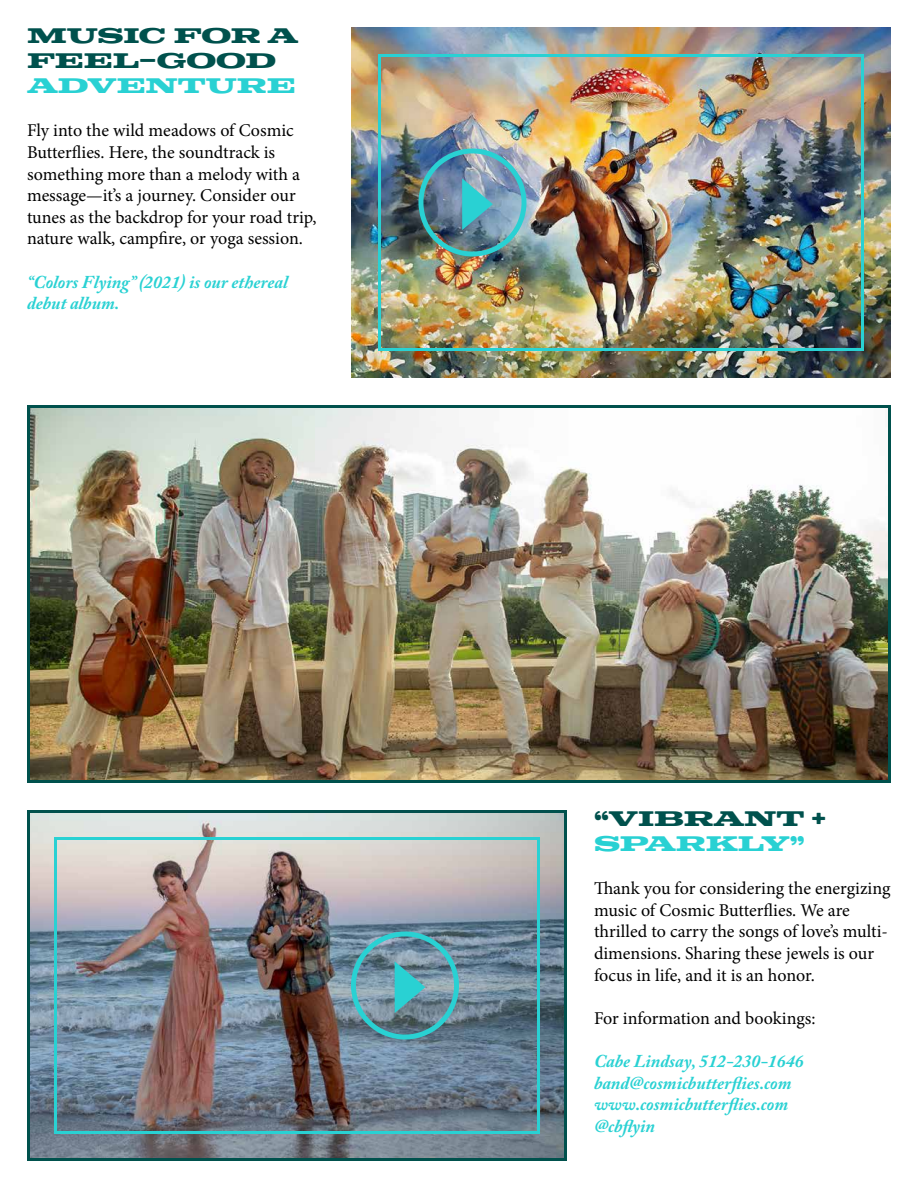
<style>
.page{position:relative;width:918px;height:1188px;background:#fff}
.page>*{position:absolute;margin:0;border:0;box-sizing:border-box;transform-origin:0 0}
.t1{font:700 21px/25.2px "Colt Soft";color:#00514d}
.t2{font:700 21px "Colt Soft";color:#29d1d3}
.t3{font:18px/21.6px "Minion Pro";color:#000}
.t4{font:italic 700 18px/21.6px "Adobe Caslon Pro";color:#29d1d3}
</style>
<div class="page">
<img style="left:351px;top:27px;width:540px;height:351px">
<img style="left:31px;top:814px;width:532px;height:343px">
<div style="left:27px;top:810px;width:540px;height:351px;border:3px solid #00514d"></div>
<div style="left:54px;top:837px;width:486px;height:297px;border:3px solid #29d1d3"></div>
<div style="left:378px;top:54px;width:486px;height:297px;border:3px solid #29d1d3"></div>
<img style="left:417px;top:147px;width:111px;height:111px">
<svg style="left:350px;top:930px;width:110px;height:111px;background:#6395a2"></svg>
<img style="left:31px;top:409px;width:856px;height:370px">
<div style="left:27px;top:405px;width:864px;height:378px;border:3px solid #00514d"></div>
<p class="t1" style="left:27px;top:23px;width:273px">MUSIC FOR A<br>FEEL-GOOD</p>
<p class="t2" style="left:27px;top:74px;width:270px">ADVENTURE</p>
<p class="t3" style="left:27px;top:120px;width:291px">Fly into the wild meadows of Cosmic Butterflies. Here, the soundtrack is something more than a melody with a message—it’s a journey. Consider our tunes as the backdrop for your road trip, nature walk, campfire, or yoga session.</p>
<p class="t4" style="left:27px;top:271px;width:262px">“Colors Flying” (2021) is our ethereal debut album.</p>
<p class="t1" style="left:594px;top:806px;width:234px">“VIBRANT +</p>
<p class="t2" style="left:594px;top:831px;width:212px">SPARKLY”</p>
<p class="t3" style="left:594px;top:878px;width:298px">Thank you for considering the energizing music of Cosmic Butterflies. We are thrilled to carry the songs of love’s multi&shy;dimensions. Sharing these jewels is our focus in life, and it is an honor.</p>
<p class="t3" style="left:594px;top:1007px;width:223px">For information and bookings:</p>
<p class="t4" style="left:594px;top:1050px;width:211px">Cabe Lindsay, 512-230-1646 band@cosmicbutterflies.com www.cosmicbutterflies.com @cbflyin</p>
</div>
